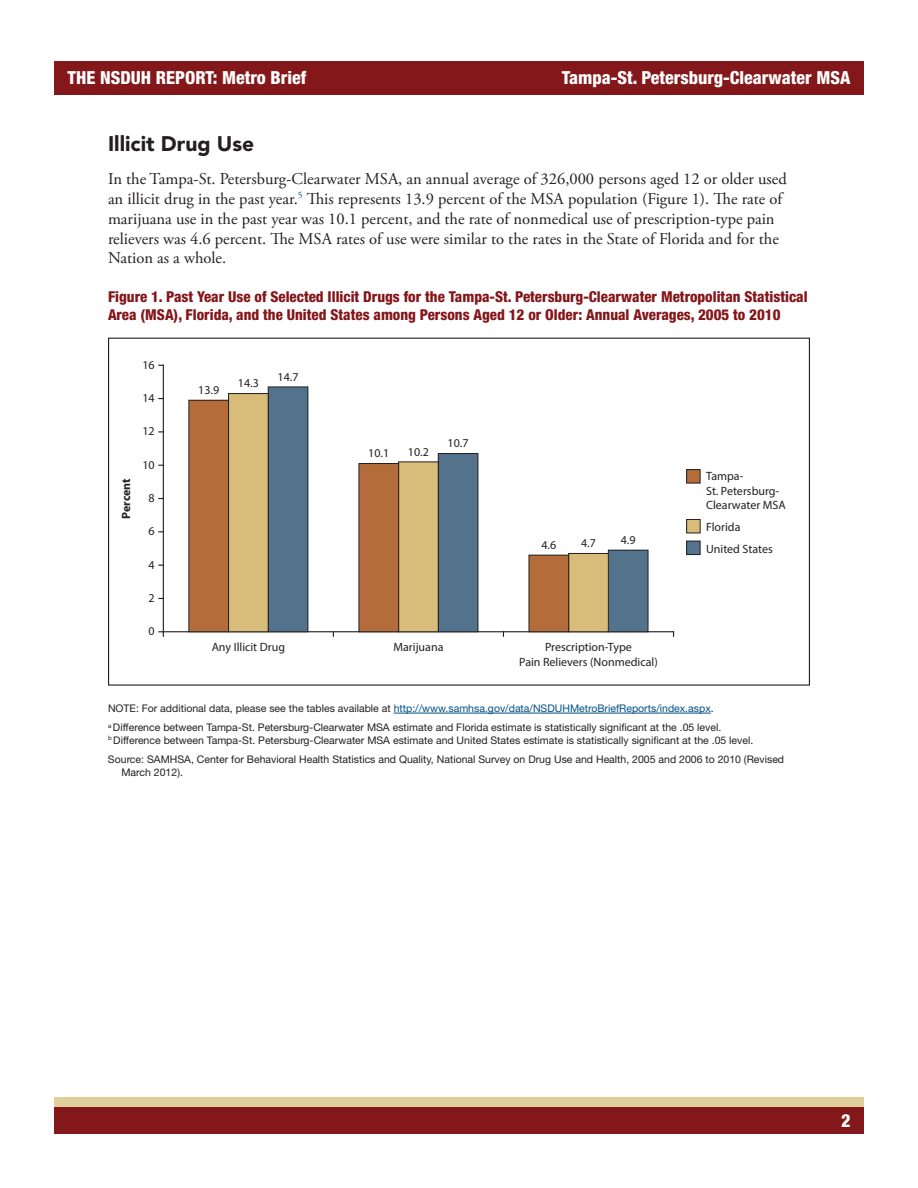
<style>
.page{position:relative;width:918px;height:1188px;background:#fff}
.page>*{position:absolute;margin:0;border:0;box-sizing:border-box;transform-origin:0 0}
.t1{font:900 21px "Avenir LT Std";color:#231f20}
.t2{font:800 condensed 18px "Helvetica Neue LT Std";color:#fff}
.t3{font:16.5px/19.8px "Adobe Garamond Pro";color:#231f20}
.t4{font:800 condensed 15px/18px "Helvetica Neue LT Std";color:#841519}
.t5{font:12px/14.5px "Myriad Pro";color:#231f20}
.t6{font:700 12px "Myriad Pro";letter-spacing:-.005em;color:#231f20}
.t7{font:10.5px/19.4px "Helvetica Neue LT Std";color:#231f20}
.s1{color:#005187}
</style>
<div class="page">
<div style="left:54px;top:61px;width:810px;height:33px;background:#84171a"></div>
<div style="left:54px;top:1097px;width:810px;height:10px;background:#e0ce9b"></div>
<div style="left:54px;top:1107px;width:810px;height:27px;background:#84171a"></div>
<hr style="left:394px;top:713px;width:317px;height:1px;background:#005187">
<svg style="left:108px;top:338px;width:702px;height:348px"></svg>
<hr style="left:163px;top:631px;width:511px;height:1px;background:#231f20">
<hr style="left:163px;top:365px;width:1px;height:267px;background:#231f20">
<div style="left:268px;top:387px;width:40px;height:245px;background:#53738d"></div>
<div style="left:268px;top:387px;width:40px;height:245px;border:1px solid #231f20"></div>
<div style="left:438px;top:454px;width:40px;height:178px;background:#53738d"></div>
<div style="left:438px;top:453px;width:40px;height:179px;border:1px solid #231f20"></div>
<div style="left:608px;top:550px;width:40px;height:82px;background:#53738d"></div>
<div style="left:608px;top:550px;width:40px;height:82px;border:1px solid #231f20"></div>
<div style="left:229px;top:394px;width:39px;height:238px;background:#d7bd79"></div>
<div style="left:228px;top:393px;width:41px;height:239px;border:1px solid #231f20"></div>
<div style="left:399px;top:462px;width:39px;height:170px;background:#d7bd79"></div>
<div style="left:398px;top:461px;width:41px;height:171px;border:1px solid #231f20"></div>
<div style="left:569px;top:553px;width:39px;height:79px;background:#d7bd79"></div>
<div style="left:568px;top:553px;width:41px;height:79px;border:1px solid #231f20"></div>
<div style="left:189px;top:400px;width:40px;height:232px;background:#b46c3a"></div>
<div style="left:188px;top:400px;width:41px;height:232px;border:1px solid #231f20"></div>
<div style="left:359px;top:464px;width:40px;height:168px;background:#b46c3a"></div>
<div style="left:359px;top:463px;width:40px;height:169px;border:1px solid #231f20"></div>
<div style="left:529px;top:555px;width:40px;height:77px;background:#b46c3a"></div>
<div style="left:529px;top:555px;width:40px;height:77px;border:1px solid #231f20"></div>
<svg style="left:159px;top:631px;width:5px;height:5px"></svg>
<div style="left:687px;top:470px;width:13px;height:13px;background:#b46c3a"></div>
<div style="left:686px;top:469px;width:15px;height:14px;border:1px solid #231f20"></div>
<div style="left:687px;top:519px;width:13px;height:14px;background:#d7bd79"></div>
<div style="left:686px;top:519px;width:15px;height:14px;border:1px solid #231f20"></div>
<div style="left:687px;top:541px;width:13px;height:14px;background:#53738d"></div>
<div style="left:686px;top:541px;width:15px;height:14px;border:1px solid #231f20"></div>
<h2 class="t2" style="left:68px;top:67px;width:240px">THE NSDUH REPORT: Metro Brief</h2>
<h2 class="t2" style="left:562px;top:67px;width:290px">Tampa-St. Petersburg-Clearwater MSA</h2>
<h1 class="t1" style="left:108px;top:131px;width:148px">Illicit Drug Use</h1>
<p class="t3" style="left:108px;top:170px;width:680px">In the Tampa-St. Petersburg-Clearwater MSA, an annual average of 326,000 persons aged 12 or older used an illicit drug in the past year.<sup>5</sup> This represents 13.9 percent of the MSA population (Figure 1). The rate of marijuana use in the past year was 10.1 percent, and the rate of nonmedical use of prescription-type pain relievers was 4.6 percent. The MSA rates of use were similar to the rates in the State of Florida and for the Nation as a whole.</p>
<p class="t4" style="left:108px;top:287px;width:701px">Figure 1. Past Year Use of Selected Illicit Drugs for the Tampa-St. Petersburg-Clearwater Metropolitan Statistical<br>Area (MSA), Florida, and the United States among Persons Aged 12 or Older: Annual Averages, 2005 to 2010</p>
<p class="t6" style="left:118px;top:519px;width:42px;rotate:-90deg">Percent</p>
<p class="t5" style="left:142px;top:357px;width:14px">16</p>
<p class="t5" style="left:142px;top:391px;width:14px">14</p>
<p class="t5" style="left:142px;top:424px;width:14px">12</p>
<p class="t5" style="left:142px;top:457px;width:14px">10</p>
<p class="t5" style="left:149px;top:491px;width:8px">8</p>
<p class="t5" style="left:149px;top:524px;width:8px">6</p>
<p class="t5" style="left:149px;top:557px;width:8px">4</p>
<p class="t5" style="left:149px;top:590px;width:8px">2</p>
<p class="t5" style="left:149px;top:624px;width:8px">0</p>
<p class="t5" style="left:198px;top:383px;width:22px">13.9</p>
<p class="t5" style="left:238px;top:376px;width:22px">14.3</p>
<p class="t5" style="left:278px;top:369px;width:22px">14.7</p>
<p class="t5" style="left:212px;top:640px;width:75px">Any Illicit Drug</p>
<p class="t5" style="left:368px;top:446px;width:22px">10.1</p>
<p class="t5" style="left:408px;top:444px;width:22px">10.2</p>
<p class="t5" style="left:448px;top:436px;width:22px">10.7</p>
<p class="t5" style="left:541px;top:537px;width:16px">4.6</p>
<p class="t5" style="left:581px;top:536px;width:16px">4.7</p>
<p class="t5" style="left:621px;top:533px;width:16px">4.9</p>
<p class="t5" style="left:393px;top:640px;width:52px">Marijuana</p>
<p class="t5" style="left:519px;top:640px;width:140px;text-align:center">Prescription-Type<br>Pain Relievers (Nonmedical)</p>
<p class="t5" style="left:706px;top:468px;width:81px">Tampa-<br>St. Petersburg-<br>Clearwater MSA</p>
<p class="t5" style="left:706px;top:516px;width:68px;line-height:22px">Florida<br>United States</p>
<p class="t7" style="left:108px;top:698px;width:615px">NOTE: For additional data, please see the tables available at <span class="s1">http://www.samhsa.gov/data/NSDUHMetroBriefReports/index.aspx</span>.<br><sup>a</sup> Difference between Tampa-St. Petersburg-Clearwater MSA estimate and Florida estimate is statistically significant at the .05 level.</p>
<p class="t7" style="left:108px;top:730px;width:678px"><sup>b</sup> Difference between Tampa-St. Petersburg-Clearwater MSA estimate and United States estimate is statistically significant at the .05 level.<br>Source: SAMHSA, Center for Behavioral Health Statistics and Quality, National Survey on Drug Use and Health, 2005 and 2006 to 2010 (Revised</p>
<p class="t7" style="left:122px;top:762px;width:63px">March 2012).</p>
<h2 class="t2" style="left:841px;top:1109px;width:11px">2</h2>
</div>
